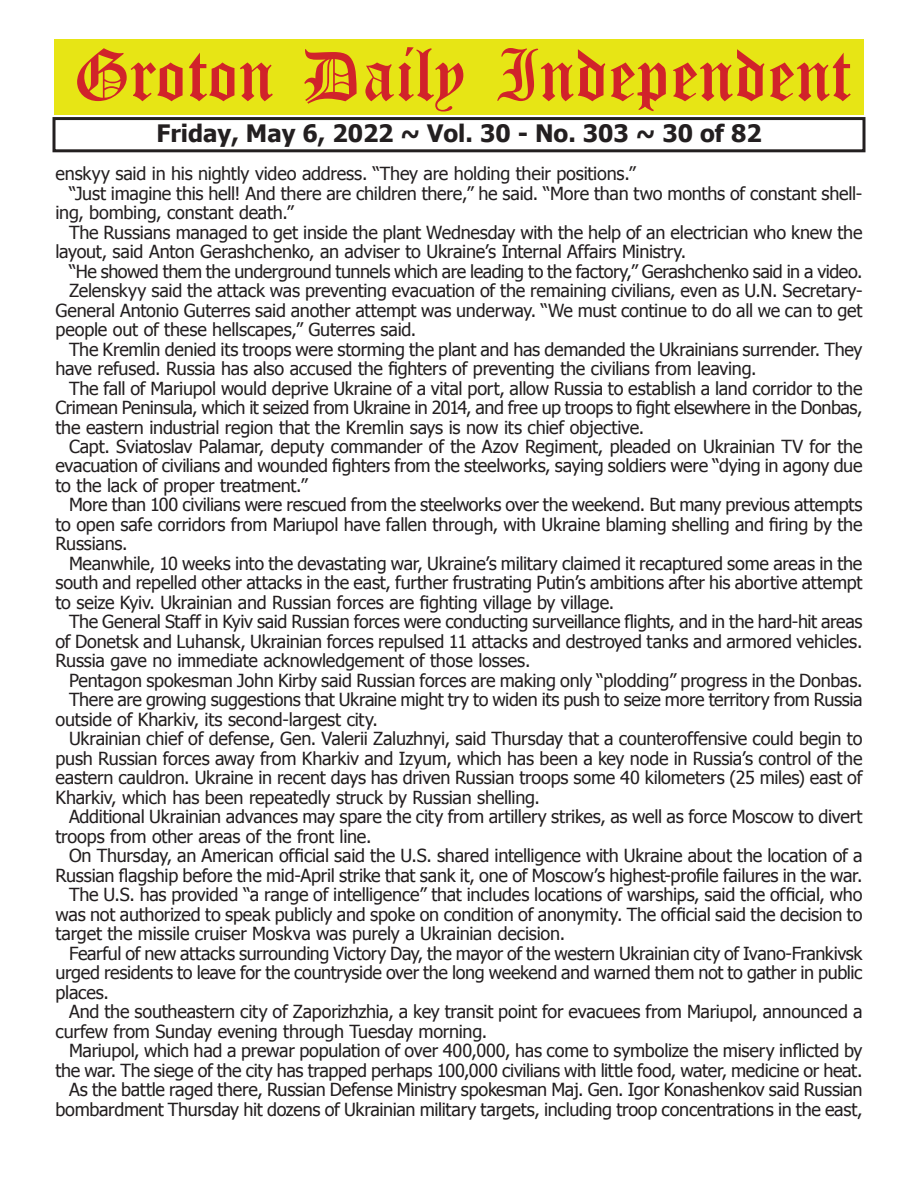
<style>
.page{position:relative;width:918px;height:1188px;background:#fff}
.page>*{position:absolute;margin:0;border:0;box-sizing:border-box;transform-origin:0 0}
.t1{font:54px "Old English Five";color:#d1232a}
.t2{font:700 24px "Tahoma";color:#231f20}
.t3{font:18px "Tahoma";letter-spacing:-.015em;color:#231f20}
</style>
<div class="page">
<div style="left:52px;top:117px;width:814px;height:35px;border:3px solid #231f20"></div>
<div style="left:54px;top:40px;width:810px;height:75px;background:#e7e515"></div>
<h1 class="t1" style="left:73px;top:50px;width:779px">Groton Daily Independent</h1>
<h2 class="t2" style="left:156px;top:116px;width:607px">Friday, May 6, 2022 ~ Vol. 30 - No. 303 ~ 30 of 82</h2>
<p class="t3" style="left:56px;top:161px;width:582px">enskyy said in his nightly video address. “They are holding their positions.”</p>
<p class="t3" style="left:69px;top:181px;width:795px">“Just imagine this hell! And there are children there,” he said. “More than two months of constant shell-</p>
<p class="t3" style="left:56px;top:200px;width:240px">ing, bombing, constant death.”</p>
<p class="t3" style="left:69px;top:220px;width:795px">The Russians managed to get inside the plant Wednesday with the help of an electrician who knew the</p>
<p class="t3" style="left:56px;top:239px;width:632px">layout, said Anton Gerashchenko, an adviser to Ukraine’s Internal Affairs Ministry.</p>
<p class="t3" style="left:69px;top:259px;width:795px">“He showed them the underground tunnels which are leading to the factory,” Gerashchenko said in a video.</p>
<p class="t3" style="left:69px;top:278px;width:795px">Zelenskyy said the attack was preventing evacuation of the remaining civilians, even as U.N. Secretary-</p>
<p class="t3" style="left:56px;top:298px;width:808px">General Antonio Guterres said another attempt was underway. “We must continue to do all we can to get</p>
<p class="t3" style="left:56px;top:317px;width:362px">people out of these hellscapes,” Guterres said.</p>
<p class="t3" style="left:69px;top:337px;width:795px">The Kremlin denied its troops were storming the plant and has demanded the Ukrainians surrender. They</p>
<p class="t3" style="left:56px;top:356px;width:703px">have refused. Russia has also accused the fighters of preventing the civilians from leaving.</p>
<p class="t3" style="left:69px;top:376px;width:795px">The fall of Mariupol would deprive Ukraine of a vital port, allow Russia to establish a land corridor to the</p>
<p class="t3" style="left:56px;top:395px;width:808px">Crimean Peninsula, which it seized from Ukraine in 2014, and free up troops to fight elsewhere in the Donbas,</p>
<p class="t3" style="left:56px;top:415px;width:590px">the eastern industrial region that the Kremlin says is now its chief objective.</p>
<p class="t3" style="left:69px;top:434px;width:795px">Capt. Sviatoslav Palamar, deputy commander of the Azov Regiment, pleaded on Ukrainian TV for the</p>
<p class="t3" style="left:56px;top:454px;width:809px">evacuation of civilians and wounded fighters from the steelworks, saying soldiers were “dying in agony due</p>
<p class="t3" style="left:56px;top:473px;width:254px">to the lack of proper treatment.”</p>
<p class="t3" style="left:69px;top:493px;width:795px">More than 100 civilians were rescued from the steelworks over the weekend. But many previous attempts</p>
<p class="t3" style="left:56px;top:512px;width:808px">to open safe corridors from Mariupol have fallen through, with Ukraine blaming shelling and firing by the</p>
<p class="t3" style="left:56px;top:532px;width:74px">Russians.</p>
<p class="t3" style="left:69px;top:551px;width:795px">Meanwhile, 10 weeks into the devastating war, Ukraine’s military claimed it recaptured some areas in the</p>
<p class="t3" style="left:56px;top:571px;width:808px">south and repelled other attacks in the east, further frustrating Putin’s ambitions after his abortive attempt</p>
<p class="t3" style="left:56px;top:590px;width:560px">to seize Kyiv. Ukrainian and Russian forces are fighting village by village.</p>
<p class="t3" style="left:69px;top:610px;width:795px">The General Staff in Kyiv said Russian forces were conducting surveillance flights, and in the hard-hit areas</p>
<p class="t3" style="left:56px;top:629px;width:809px">of Donetsk and Luhansk, Ukrainian forces repulsed 11 attacks and destroyed tanks and armored vehicles.</p>
<p class="t3" style="left:56px;top:649px;width:476px">Russia gave no immediate acknowledgement of those losses.</p>
<p class="t3" style="left:69px;top:668px;width:795px">Pentagon spokesman John Kirby said Russian forces are making only “plodding” progress in the Donbas.</p>
<p class="t3" style="left:69px;top:688px;width:795px">There are growing suggestions that Ukraine might try to widen its push to seize more territory from Russia</p>
<p class="t3" style="left:56px;top:707px;width:324px">outside of Kharkiv, its second-largest city.</p>
<p class="t3" style="left:69px;top:727px;width:795px">Ukrainian chief of defense, Gen. Valerii Zaluzhnyi, said Thursday that a counteroffensive could begin to</p>
<p class="t3" style="left:56px;top:746px;width:809px">push Russian forces away from Kharkiv and Izyum, which has been a key node in Russia’s control of the</p>
<p class="t3" style="left:56px;top:766px;width:809px">eastern cauldron. Ukraine in recent days has driven Russian troops some 40 kilometers (25 miles) east of</p>
<p class="t3" style="left:56px;top:785px;width:486px">Kharkiv, which has been repeatedly struck by Russian shelling.</p>
<p class="t3" style="left:69px;top:805px;width:795px">Additional Ukrainian advances may spare the city from artillery strikes, as well as force Moscow to divert</p>
<p class="t3" style="left:56px;top:824px;width:318px">troops from other areas of the front line.</p>
<p class="t3" style="left:69px;top:844px;width:795px">On Thursday, an American official said the U.S. shared intelligence with Ukraine about the location of a</p>
<p class="t3" style="left:56px;top:863px;width:808px">Russian flagship before the mid-April strike that sank it, one of Moscow’s highest-profile failures in the war.</p>
<p class="t3" style="left:69px;top:883px;width:795px">The U.S. has provided “a range of intelligence” that includes locations of warships, said the official, who</p>
<p class="t3" style="left:56px;top:902px;width:809px">was not authorized to speak publicly and spoke on condition of anonymity. The official said the decision to</p>
<p class="t3" style="left:56px;top:922px;width:511px">target the missile cruiser Moskva was purely a Ukrainian decision.</p>
<p class="t3" style="left:69px;top:941px;width:795px">Fearful of new attacks surrounding Victory Day, the mayor of the western Ukrainian city of Ivano-Frankivsk</p>
<p class="t3" style="left:56px;top:961px;width:809px">urged residents to leave for the countryside over the long weekend and warned them not to gather in public</p>
<p class="t3" style="left:56px;top:980px;width:55px">places.</p>
<p class="t3" style="left:69px;top:1000px;width:795px">And the southeastern city of Zaporizhzhia, a key transit point for evacuees from Mariupol, announced a</p>
<p class="t3" style="left:56px;top:1019px;width:433px">curfew from Sunday evening through Tuesday morning.</p>
<p class="t3" style="left:69px;top:1039px;width:795px">Mariupol, which had a prewar population of over 400,000, has come to symbolize the misery inflicted by</p>
<p class="t3" style="left:56px;top:1058px;width:808px">the war. The siege of the city has trapped perhaps 100,000 civilians with little food, water, medicine or heat.</p>
<p class="t3" style="left:69px;top:1078px;width:795px">As the battle raged there, Russian Defense Ministry spokesman Maj. Gen. Igor Konashenkov said Russian</p>
<p class="t3" style="left:56px;top:1097px;width:809px">bombardment Thursday hit dozens of Ukrainian military targets, including troop concentrations in the east,</p>
</div>
